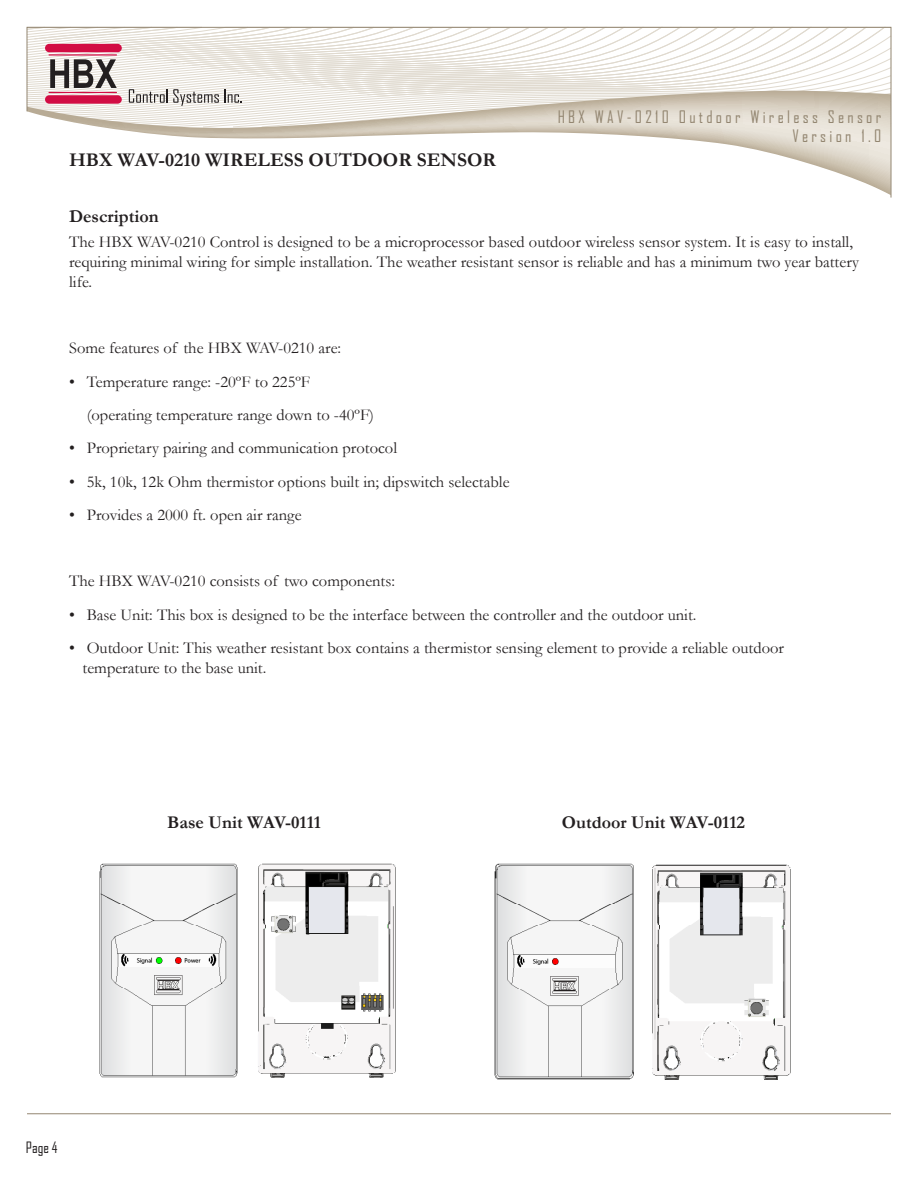
<style>
.page{position:relative;width:918px;height:1188px;background:#fff}
.page>*{position:absolute;margin:0;border:0;box-sizing:border-box;transform-origin:0 0}
.Heading_-_Black{font:700 19.5px "Garamond";color:#231f20}
.Programming_Text{font:700 18px "Garamond";color:#231f20}
.Heading_-_Black-2{font:700 18px "Garamond";color:#231f20}
.t1{font:16.5px/19.8px "Garamond";color:#231f20}
.t2{font:16.5px/19.8px "Agency FB";letter-spacing:.2em;color:#938671;text-align:right}
.t3{font:15px "Agency FB";color:#231f20}
</style>
<div class="page">
<svg style="left:27px;top:27px;width:864px;height:171px"></svg>
<hr style="left:27px;top:1113px;width:864px;height:1px;background:#938671">
<img style="left:99px;top:863px;width:296px;height:215px">
<img style="left:494px;top:863px;width:297px;height:217px">
<p class="Heading_-_Black" style="left:69px;top:147px;width:428px">HBX WAV-0210 WIRELESS OUTDOOR SENSOR</p>
<p class="t2" style="left:558px;top:106px;width:325px">HBX WAV-0210 Outdoor Wireless Sensor<br>Version 1.0</p>
<p class="Heading_-_Black-2" style="left:69px;top:204px;width:91px">Description</p>
<p class="t1" style="left:69px;top:232px;width:792px">The HBX WAV-0210 Control is designed to be a microprocessor based outdoor wireless sensor system. It is easy to install, requiring minimal wiring for simple installation. The weather resistant sensor is reliable and has a minimum two year battery life.</p>
<p class="t1" style="left:69px;top:338px;width:274px">Some features of the HBX WAV-0210 are:</p>
<p class="t1" style="left:69px;top:371px;width:243px">• Temperature range: -20ºF to 225ºF</p>
<p class="t1" style="left:87px;top:404px;width:289px">(operating temperature range down to -40ºF)</p>
<p class="t1" style="left:69px;top:438px;width:330px">• Proprietary pairing and communication protocol</p>
<p class="t1" style="left:69px;top:471px;width:442px">• 5k, 10k, 12k Ohm thermistor options built in; dipswitch selectable</p>
<p class="t1" style="left:69px;top:504px;width:234px">• Provides a 2000 ft. open air range</p>
<p class="t1" style="left:69px;top:571px;width:327px">The HBX WAV-0210 consists of two components:</p>
<p class="t1" style="left:69px;top:604px;width:629px">• Base Unit: This box is designed to be the interface between the controller and the outdoor unit.</p>
<p class="t1" style="left:83px;top:638px;width:703px;text-indent:-13px">• Outdoor Unit: This weather resistant box contains a thermistor sensing element to provide a reliable outdoor temperature to the base unit.</p>
<p class="Programming_Text" style="left:167px;top:810px;width:155px">Base Unit WAV-0111</p>
<p class="Programming_Text" style="left:562px;top:810px;width:185px">Outdoor Unit WAV-0112</p>
<p class="t3" style="left:26px;top:1138px;width:33px">Page 4</p>
</div>
